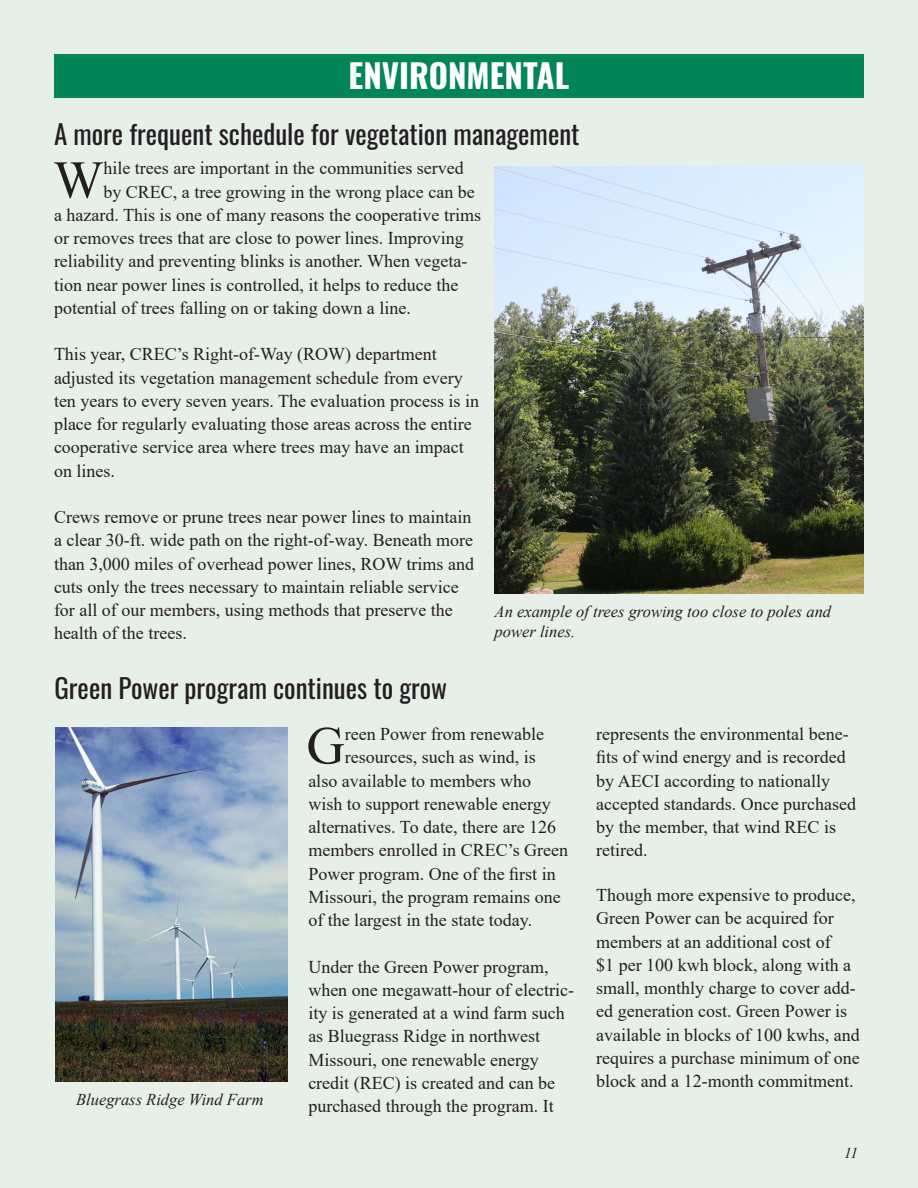
<style>
.page{position:relative;width:918px;height:1188px;background:#e7efe9}
.page>*{position:absolute;margin:0;border:0;box-sizing:border-box;transform-origin:0 0}
.t1{font:53.1px "Times New Roman";color:#231f20}
.t2{font:700 33px "Oswald";color:#fff}
.t3{font:27px "Oswald";color:#231f20}
.t4{font:18px/23.2px "Times New Roman";color:#231f20}
.t5{font:italic 16.5px/19.8px "Times New Roman";color:#231f20}
.t6{font:italic 15px "Times New Roman";color:#231f20}
</style>
<div class="page">
<img style="left:495px;top:166px;width:369px;height:428px">
<div style="left:54px;top:54px;width:810px;height:43px;background:#028557"></div>
<img style="left:56px;top:728px;width:232px;height:354px">
<p class="t2" style="left:349px;top:58px;width:222px">ENVIRONMENTAL</p>
<p class="t3" style="left:54px;top:110px;width:527px">A more frequent schedule for vegetation management</p>
<p class="t1" style="left:53px;top:142px;width:52px">W</p>
<p class="t4" style="left:103px;top:156px;width:362px">hile trees are important in the communities served</p>
<p class="t4" style="left:103px;top:179px;width:373px">by CREC, a tree growing in the wrong place can be</p>
<p class="t4" style="left:54px;top:203px;width:429px">a hazard. This is one of many reasons the cooperative trims</p>
<p class="t4" style="left:54px;top:226px;width:411px">or removes trees that are close to power lines. Improving</p>
<p class="t4" style="left:54px;top:249px;width:415px">reliability and preventing blinks is another. When vegeta-</p>
<p class="t4" style="left:54px;top:272px;width:406px">tion near power lines is controlled, it helps to reduce the</p>
<p class="t4" style="left:54px;top:296px;width:358px">potential of trees falling on or taking down a line.</p>
<p class="t4" style="left:54px;top:342px;width:427px">This year, CREC’s Right-of-Way (ROW) department adjusted its vegetation management schedule from every ten years to every seven years. The evaluation process is in place for regularly evaluating those areas across the entire cooperative service area where trees may have an impact on lines.</p>
<p class="t4" style="left:54px;top:505px;width:422px">Crews remove or prune trees near power lines to maintain a clear 30-ft. wide path on the right-of-way. Beneath more than 3,000 miles of overhead power lines, ROW trims and cuts only the trees necessary to maintain reliable service for all of our members, using methods that preserve the health of the trees.</p>
<p class="t5" style="left:495px;top:602px;width:338px">An example of trees growing too close to poles and power lines.</p>
<p class="t3" style="left:55px;top:664px;width:394px">Green Power program continues to grow</p>
<p class="t5" style="left:76px;top:1089px;width:189px">Bluegrass Ridge Wind Farm</p>
<p class="t1" style="left:306px;top:708px;width:40px">G</p>
<p class="t4" style="left:345px;top:722px;width:201px">reen Power from renewable</p>
<p class="t4" style="left:345px;top:745px;width:192px">resources, such as wind, is</p>
<p class="t4" style="left:308px;top:768px;width:224px">also available to members who</p>
<p class="t4" style="left:308px;top:792px;width:244px">wish to support renewable energy</p>
<p class="t4" style="left:308px;top:815px;width:249px">alternatives. To date, there are 126</p>
<p class="t4" style="left:308px;top:838px;width:261px">members enrolled in CREC’s Green</p>
<p class="t4" style="left:308px;top:861px;width:249px">Power program. One of the first in</p>
<p class="t4" style="left:308px;top:885px;width:254px">Missouri, the program remains one</p>
<p class="t4" style="left:308px;top:908px;width:225px">of the largest in the state today.</p>
<p class="t4" style="left:308px;top:954px;width:267px">Under the Green Power program, when one megawatt-hour of electric&shy;ity is generated at a wind farm such as Bluegrass Ridge in northwest Missouri, one renewable energy credit (REC) is created and can be purchased through the program. It</p>
<p class="t4" style="left:596px;top:722px;width:261px">represents the environmental bene&shy;fits of wind energy and is recorded by AECI according to nationally accepted standards. Once purchased by the member, that wind REC is retired.</p>
<p class="t4" style="left:596px;top:883px;width:265px">Though more expensive to produce, Green Power can be acquired for members at an additional cost of<br>$1 per 100 kwh block, along with a small, monthly charge to cover add&shy;ed generation cost. Green Power is available in blocks of 100 kwhs, and requires a purchase minimum of one block and a 12-month commitment.</p>
<p class="t6" style="left:844px;top:1143px;width:15px">11</p>
</div>
